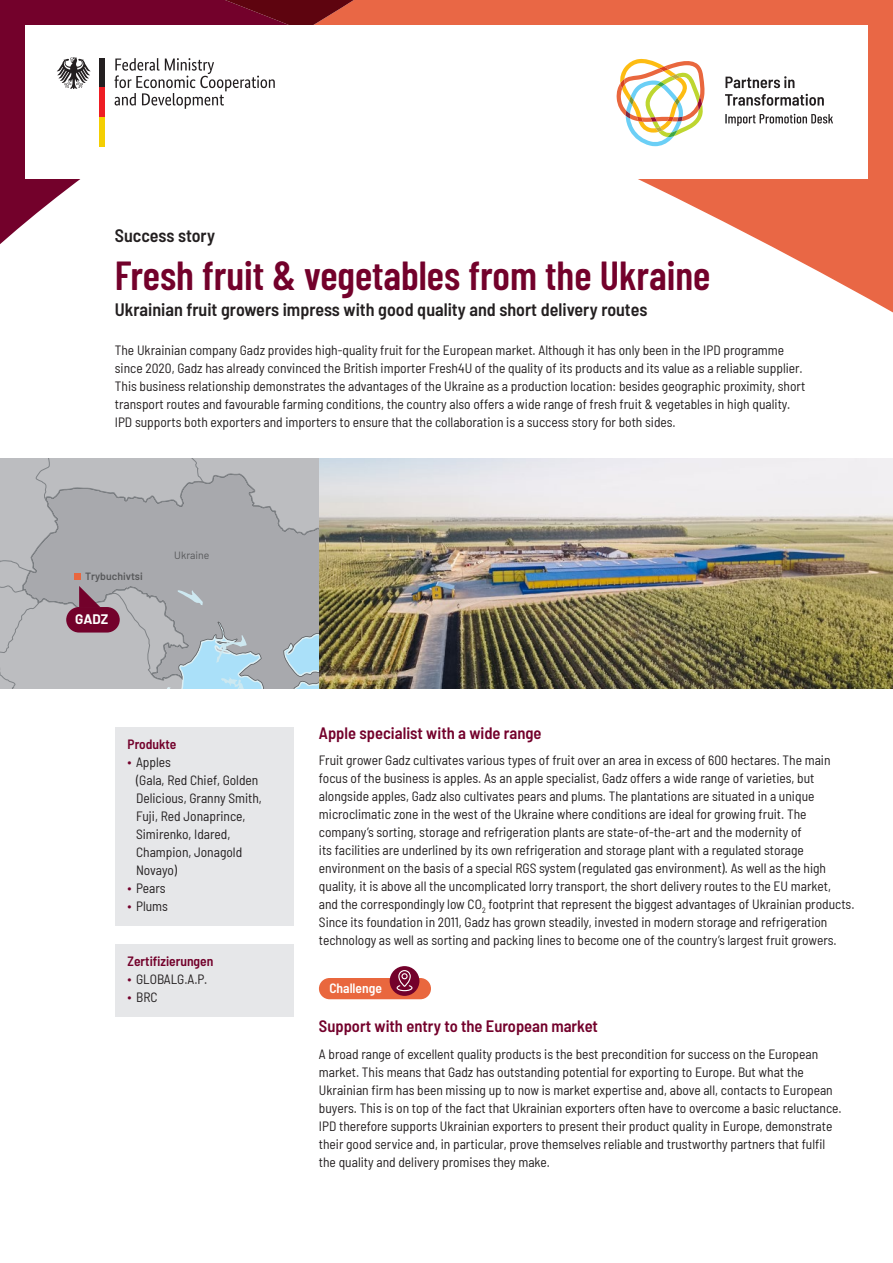
<style>
.page{position:relative;width:893px;height:1263px;background:#fff}
.page>*{position:absolute;margin:0;border:0;box-sizing:border-box;transform-origin:0 0}
.t1{font:600 40.5px "Barlow Condensed";color:#73012b}
.t2{font:600 semi-condensed 18px "Barlow";color:#231f20}
.t3{font:600 semi-condensed 16.5px "Barlow";color:#73012b}
.t4{font:semi-condensed 13.5px/18px "Barlow";color:#231f20}
.t5{font:600 semi-condensed 13.5px/18px "Barlow";color:#73012b}
.t6{font:600 semi-condensed 13.5px "Barlow";color:#fff}
.t7{font:700 13.5px "Barlow";color:#fff}
.t8{font:600 10.5px "Barlow";color:#57585a}
.t9{font:10.5px "Barlow";color:#57585a}
.s1{color:#73012b}
.s2{font-weight:400}
.s3{font-weight:400;color:#231f20}
</style>
<div class="page">
<svg style="left:601px;top:0;width:292px;height:313px;fill:#e96745"></svg>
<svg style="left:0;top:31px;width:81px;height:213px;fill:#73012b"></svg>
<svg style="left:0;top:0;width:601px;height:31px;background:#a7363a"></svg>
<div style="left:319px;top:978px;width:112px;height:21px;background:#e9673e;border-radius:11px"></div>
<div style="left:390px;top:966px;width:29px;height:30px;background:#73012b;border-radius:50%"></div>
<svg style="left:396px;top:970px;width:17px;height:22px"></svg>
<div style="left:26px;top:26px;width:841px;height:153px;background:#fff"></div>
<svg style="left:57px;top:57px;width:34px;height:32px"></svg>
<div style="left:99px;top:59px;width:6px;height:29px;background:#231f20"></div>
<div style="left:99px;top:88px;width:6px;height:29px;background:#ee1d23"></div>
<div style="left:99px;top:117px;width:6px;height:29px;background:#f4cf02"></div>
<svg style="left:114px;top:58px;width:161px;height:51px"></svg>
<svg style="left:616px;top:58px;width:89px;height:88px"></svg>
<svg style="left:725px;top:76px;width:69px;height:12px"></svg>
<svg style="left:725px;top:94px;width:99px;height:12px"></svg>
<svg style="left:725px;top:114px;width:108px;height:12px"></svg>
<img style="left:319px;top:459px;width:574px;height:230px">
<svg style="left:0;top:459px;width:319px;height:230px;background:#aeafb5"></svg>
<div style="left:115px;top:944px;width:178px;height:73px;background:#e6e7e9"></div>
<div style="left:115px;top:727px;width:178px;height:199px;background:#e6e7e9"></div>
<h2 class="t2" style="left:115px;top:223px;width:102px">Success story</h2>
<h1 class="t1" style="left:115px;top:247px;width:597px">Fresh fruit &amp; vegetables from the Ukraine</h1>
<h2 class="t2" style="left:115px;top:296px;width:534px">Ukrainian fruit growers impress with good quality and short delivery routes</h2>
<p class="t4" style="left:115px;top:340px;width:692px">The Ukrainian company Gadz provides high-quality fruit for the European market. Although it has only been in the IPD programme since 2020, Gadz has already convinced the British importer Fresh4U of the quality of its products and its value as a reliable supplier.<br>This business relationship demonstrates the advantages of the Ukraine as a production location: besides geographic proximity, short transport routes and favourable farming conditions, the country also offers a wide range of fresh fruit &amp; vegetables in high quality.<br>IPD supports both exporters and importers to ensure that the collaboration is a success story for both sides.</p>
<p class="t8" style="left:85px;top:568px;width:59px">Trybuchivtsi</p>
<p class="t7" style="left:75px;top:610px;width:35px">GADZ</p>
<p class="t9" style="left:174px;top:547px;width:37px">Ukraine</p>
<p class="t5" style="left:128px;top:734px;width:50px">Produkte</p>
<p class="t4" style="left:128px;top:752px;width:45px"><span class="s1">∙</span> Apples</p>
<p class="t4" style="left:136px;top:770px;width:124px">(Gala, Red Chief, Golden</p>
<p class="t4" style="left:136px;top:788px;width:127px">Delicious, Granny Smith,</p>
<p class="t4" style="left:136px;top:806px;width:111px">Fuji, Red Jonaprince,</p>
<p class="t4" style="left:136px;top:824px;width:96px">Simirenko, Idared,</p>
<p class="t4" style="left:136px;top:842px;width:108px">Champion, Jonagold</p>
<p class="t4" style="left:136px;top:860px;width:43px">Novayo)</p>
<p class="t4" style="left:128px;top:878px;width:40px"><span class="s1">∙</span> Pears</p>
<p class="t4" style="left:128px;top:896px;width:42px"><span class="s1">∙</span> Plums</p>
<p class="t5" style="left:128px;top:951px;width:87px">Zertifizierungen <span class="s2">∙</span> <span class="s3">GLOBALG.A.P. </span><span class="s2">∙</span> <span class="s3">BRC</span></p>
<p class="t3" style="left:319px;top:721px;width:224px">Apple specialist with a wide range</p>
<p class="t4" style="left:319px;top:750px;width:537px">Fruit grower Gadz cultivates various types of fruit over an area in excess of 600 hectares. The main focus of the business is apples. As an apple specialist, Gadz offers a wide range of varieties, but alongside apples, Gadz also cultivates pears and plums. The plantations are situated in a unique microclimatic zone in the west of the Ukraine where conditions are ideal for growing fruit. The company’s sorting, storage and refrigeration plants are state-of-the-art and the modernity of<br>its facilities are underlined by its own refrigeration and storage plant with a regulated storage environment on the basis of a special RGS system (regulated gas environment). As well as the high quality, it is above all the uncomplicated lorry transport, the short delivery routes to the EU market,<br>and the correspondingly low CO<sub>2</sub> footprint that represent the biggest advantages of Ukrainian products.<br>Since its foundation in 2011, Gadz has grown steadily, invested in modern storage and refrigeration technology as well as sorting and packing lines to become one of the country’s largest fruit growers.</p>
<p class="t6" style="left:329px;top:978px;width:54px">Challenge</p>
<p class="t3" style="left:319px;top:1014px;width:281px">Support with entry to the European market</p>
<p class="t4" style="left:319px;top:1044px;width:524px">A broad range of excellent quality products is the best precondition for success on the European market. This means that Gadz has outstanding potential for exporting to Europe. But what the Ukrainian firm has been missing up to now is market expertise and, above all, contacts to European buyers. This is on top of the fact that Ukrainian exporters often have to overcome a basic reluctance.<br>IPD therefore supports Ukrainian exporters to present their product quality in Europe, demonstrate their good service and, in particular, prove themselves reliable and trustworthy partners that fulfil the quality and delivery promises they make.</p>
</div>
